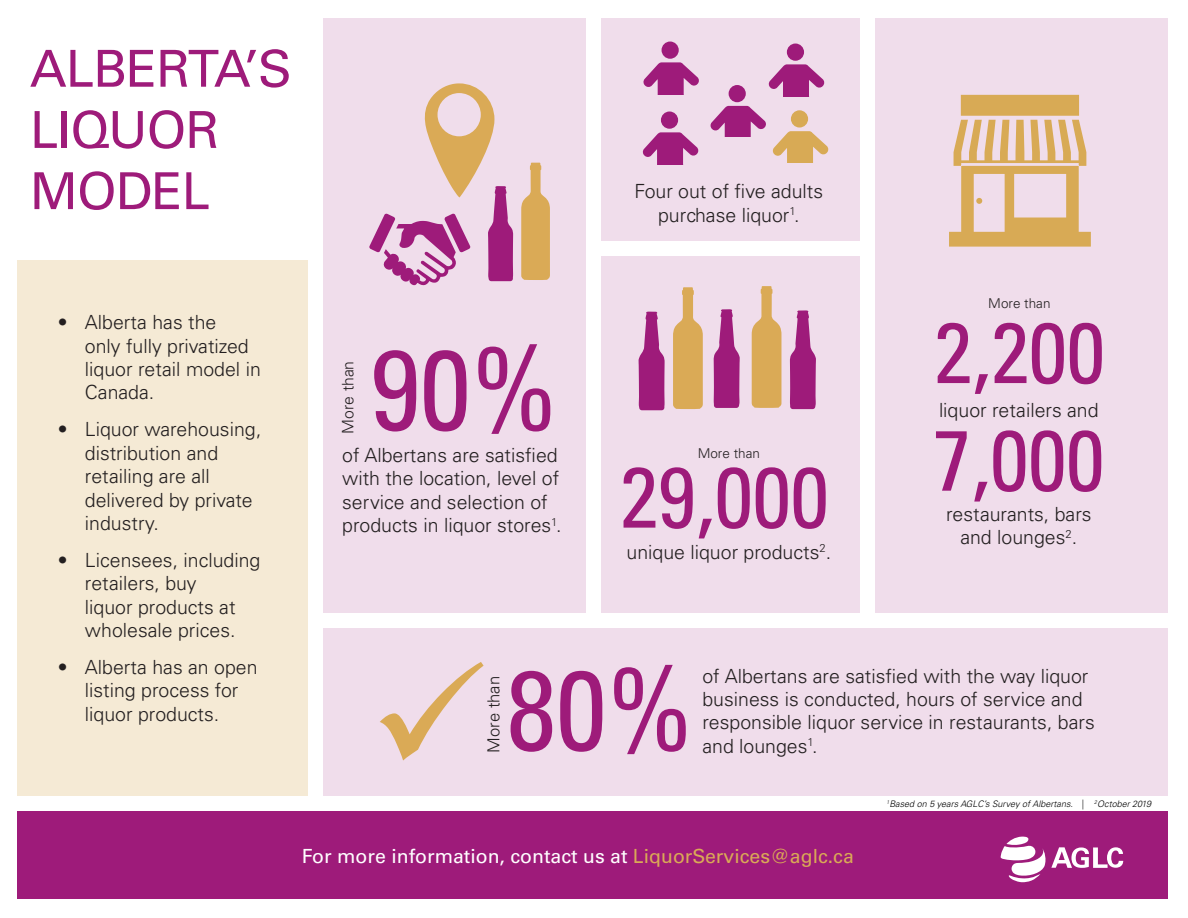
<style>
.page{position:relative;width:1188px;height:918px;background:#fff}
.page>*{position:absolute;margin:0;border:0;box-sizing:border-box;transform-origin:0 0}
.t1{font:condensed 112.95px "Univers LT Std";color:#9e1b7a}
.t2{font:condensed 112.5px "Univers LT Std";color:#9e1b7a}
.t3{font:condensed 85.5px "Univers LT Std";color:#9e1b7a}
.t4{font:51px/61.2px "Univers LT Std";letter-spacing:-.02em;color:#9e1b7a}
.t5{font:300 19.5px/23.4px "Univers LT Std";color:#231f20}
.t6{font:19.5px "Univers LT Std";color:#fff}
.t7{font:300 16.65px "Univers LT Std";color:#231f20}
.t8{font:300 15.75px "Univers LT Std";color:#231f20}
.t9{font:300 13.5px "Univers LT Std";color:#231f20}
.t10{font:italic 300 9px "Univers LT Std";color:#000}
.s1{color:#daaa56}
</style>
<div class="page">
<div style="left:320px;top:623px;width:847px;height:181px;background:#f0ddeb"></div>
<div style="left:596px;top:253px;width:266px;height:362px;background:#f0ddeb"></div>
<div style="left:320px;top:18px;width:266px;height:597px;background:#f0ddeb"></div>
<div style="left:871px;top:18px;width:296px;height:597px;background:#f0ddeb"></div>
<div style="left:596px;top:18px;width:266px;height:226px;background:#f0ddeb"></div>
<div style="left:17px;top:260px;width:292px;height:544px;background:#f5ead5"></div>
<div style="left:17px;top:811px;width:1150px;height:88px;background:#9e1b7a"></div>
<svg style="left:1001px;top:837px;width:122px;height:45px"></svg>
<svg style="left:369px;top:83px;width:144px;height:202px"></svg>
<svg style="left:521px;top:162px;width:29px;height:118px"></svg>
<svg style="left:638px;top:312px;width:27px;height:98px"></svg>
<svg style="left:673px;top:287px;width:30px;height:122px"></svg>
<svg style="left:790px;top:310px;width:26px;height:99px"></svg>
<svg style="left:714px;top:309px;width:26px;height:99px"></svg>
<svg style="left:752px;top:286px;width:29px;height:122px"></svg>
<svg style="left:949px;top:95px;width:142px;height:152px"></svg>
<div style="left:309px;top:0;width:14px;height:804px;background:#fff"></div>
<div style="left:586px;top:0;width:15px;height:624px;background:#fff"></div>
<div style="left:861px;top:0;width:14px;height:624px;background:#fff"></div>
<div style="left:601px;top:241px;width:267px;height:14px;background:#fff"></div>
<div style="left:320px;top:613px;width:868px;height:14px;background:#fff"></div>
<div style="left:0;top:796px;width:1188px;height:15px;background:#fff"></div>
<div style="left:662px;top:42px;width:17px;height:17px;background:#9e1b7a;border-radius:50%"></div>
<svg style="left:643px;top:62px;width:56px;height:33px"></svg>
<div style="left:787px;top:44px;width:17px;height:17px;background:#9e1b7a;border-radius:50%"></div>
<svg style="left:768px;top:64px;width:57px;height:32px"></svg>
<div style="left:661px;top:112px;width:17px;height:17px;background:#9e1b7a;border-radius:50%"></div>
<svg style="left:642px;top:132px;width:57px;height:32px"></svg>
<div style="left:791px;top:110px;width:17px;height:18px;background:#d8aa55;border-radius:50%"></div>
<svg style="left:773px;top:131px;width:56px;height:32px"></svg>
<div style="left:729px;top:85px;width:17px;height:17px;background:#9e1b7a;border-radius:50%"></div>
<svg style="left:710px;top:106px;width:56px;height:31px"></svg>
<p class="t4" style="left:30px;top:38px;width:263px">ALBERTA’S<br>LIQUOR<br>MODEL</p>
<p class="t5" style="left:635px;top:180px;width:190px;text-align:center">Four out of five adults purchase liquor<sup>1</sup>.</p>
<p class="t5" style="left:85px;top:311px;width:177px;text-indent:-27px">• Alberta has the<br>only fully privatized liquor retail model in<br>Canada.</p>
<p class="t5" style="left:85px;top:418px;width:178px;text-indent:-27px">• Liquor warehousing, distribution and retailing are all delivered by private industry.</p>
<p class="t5" style="left:85px;top:548px;width:177px;text-indent:-27px">• Licensees, including retailers, buy<br>liquor products at wholesale prices.</p>
<p class="t5" style="left:58px;top:655px;width:201px;text-align:center">• Alberta has an open listing process for liquor products.</p>
<p class="t1" style="left:370px;top:318px;width:190px">90%</p>
<p class="t8" style="left:339px;top:434px;width:74px;rotate:-90deg">More than</p>
<p class="t5" style="left:342px;top:443px;width:221px">of Albertans are satisfied with the location, level of service and selection of products in liquor stores<sup>1</sup>.</p>
<p class="t9" style="left:698px;top:445px;width:64px">More than</p>
<p class="t3" style="left:620px;top:443px;width:210px">29,000</p>
<p class="t5" style="left:627px;top:540px;width:206px">unique liquor products<sup>2</sup>.</p>
<p class="t9" style="left:988px;top:295px;width:64px">More than</p>
<p class="t3" style="left:934px;top:299px;width:172px">2,200</p>
<p class="t3" style="left:933px;top:406px;width:172px">7,000</p>
<p class="t5" style="left:939px;top:398px;width:161px">liquor retailers and</p>
<p class="t5" style="left:946px;top:502px;width:147px;text-align:center">restaurants, bars and lounges<sup>2</sup>.</p>
<p class="t2" style="left:506px;top:639px;width:189px">80%</p>
<p class="t7" style="left:484px;top:753px;width:78px;rotate:-90deg">More than</p>
<p class="t5" style="left:702px;top:664px;width:394px">of Albertans are satisfied with the way liquor business is conducted, hours of service and responsible liquor service in restaurants, bars and lounges<sup>1</sup>.</p>
<p class="t6" style="left:302px;top:845px;width:554px">For more information, contact us at <span class="s1">LiquorServices@aglc.ca</span></p>
<p class="t10" style="left:887px;top:798px;width:266px"><sup>1</sup>Based on 5 years AGLC’s Survey of Albertans. | <sup>2</sup>October 2019</p>
</div>
